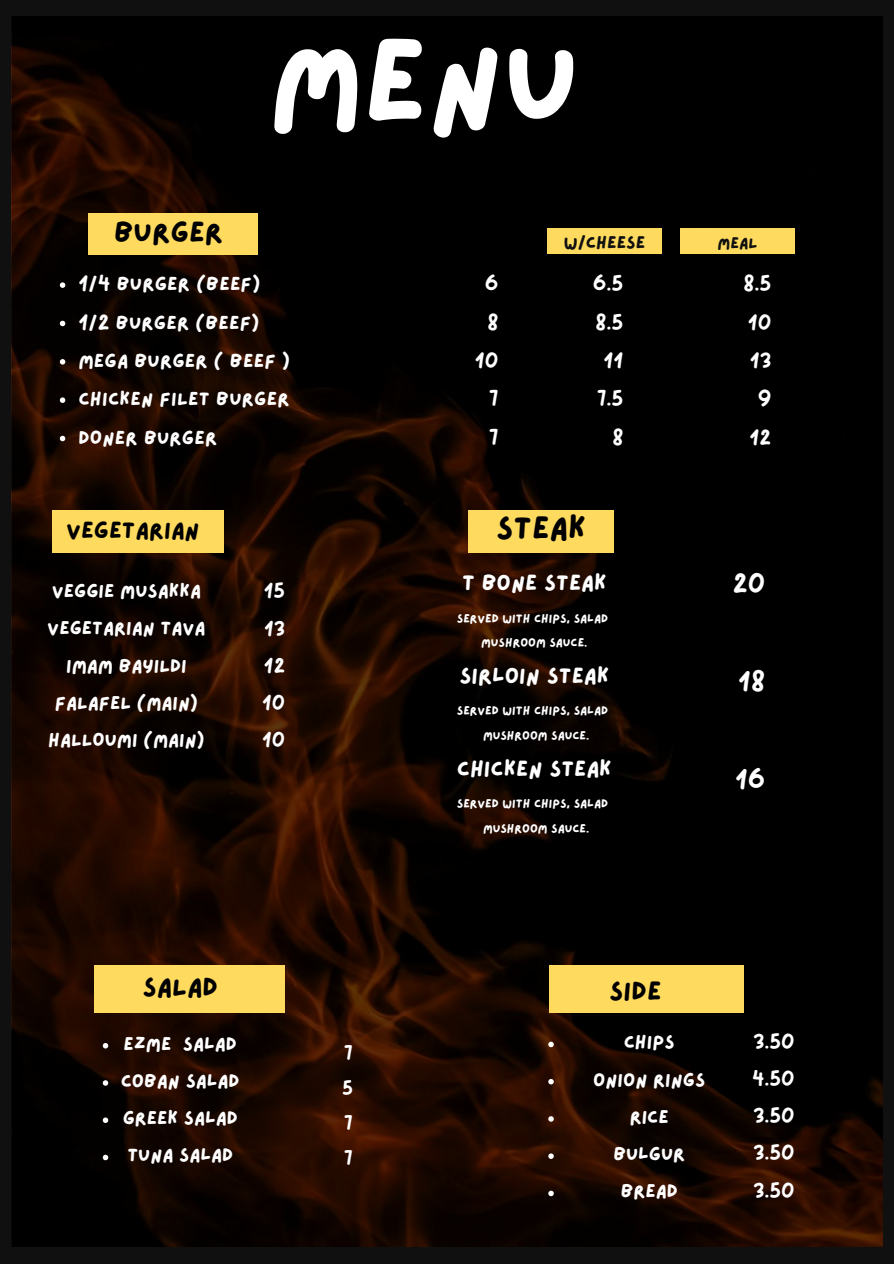
<style>
.page{position:relative;width:894px;height:1264px;background:#fff}
.page>*{position:absolute;margin:0;border:0;box-sizing:border-box;transform-origin:0 0}
.t1{font:118.8px "Lazydog";color:#fff}
.t2{font:32.25px "Lazydog";color:#000}
.t3{font:29.1px "Lazydog";color:#000}
.t4{font:26.55px "Lazydog";color:#000}
.t5{font:24.6px "Lazydog";color:#fff}
.t6{font:23.55px "Lazydog";color:#000}
.t7{font:22.35px "Lazydog";color:#fff}
.t8{font:19.2px/38.4px "Lazydog";letter-spacing:.01em;color:#fff;text-align:right}
.t9{font:19.05px/37.2px "Lazydog";color:#fff;text-align:center}
.t10{font:18.9px/37.2px "Lazydog";color:#fff;text-align:justify}
.t11{font:18.75px/37.2px "Lazydog";color:#fff;text-align:justify}
.t12{font:17.85px/35.1px "Lazydog";color:#fff;text-align:justify}
.t13{font:17.55px "Lazydog";color:#101010}
.t14{font:16.05px "Lazydog";color:#101010}
.t15{font:12.15px/24.2px "Lazydog";color:#fff}
.s1{font-size:26.55px}
</style>
<div class="page">
<div style="left:0;top:0;width:893px;height:1263px;background:#101010"></div>
<img style="left:12px;top:16px;width:869px;height:1230px">
<div style="left:88px;top:213px;width:170px;height:42px;background:#feda5e"></div>
<svg style="left:60px;top:282px;width:5px;height:6px"></svg>
<svg style="left:60px;top:321px;width:5px;height:5px"></svg>
<svg style="left:60px;top:359px;width:5px;height:5px"></svg>
<svg style="left:60px;top:397px;width:5px;height:6px"></svg>
<svg style="left:60px;top:436px;width:5px;height:5px"></svg>
<div style="left:547px;top:228px;width:114px;height:26px;background:#feda5e"></div>
<div style="left:680px;top:228px;width:114px;height:26px;background:#feda5e"></div>
<div style="left:52px;top:510px;width:171px;height:42px;background:#feda5e"></div>
<div style="left:95px;top:965px;width:190px;height:47px;background:#feda5e"></div>
<svg style="left:103px;top:1043px;width:5px;height:5px"></svg>
<svg style="left:103px;top:1080px;width:5px;height:5px"></svg>
<svg style="left:103px;top:1117px;width:5px;height:5px"></svg>
<svg style="left:103px;top:1154px;width:5px;height:6px"></svg>
<div style="left:549px;top:965px;width:194px;height:48px;background:#feda5e"></div>
<svg style="left:548px;top:1041px;width:5px;height:6px"></svg>
<svg style="left:548px;top:1078px;width:5px;height:6px"></svg>
<svg style="left:548px;top:1116px;width:5px;height:5px"></svg>
<svg style="left:548px;top:1153px;width:5px;height:5px"></svg>
<svg style="left:548px;top:1190px;width:5px;height:6px"></svg>
<div style="left:468px;top:510px;width:146px;height:42px;background:#feda5e"></div>
<h3 class="t3" style="left:114px;top:218px;width:111px">BURGER</h3>
<h1 class="t1" style="left:268px;top:25px;width:312px">MENU</h1>
<p class="t13" style="left:563px;top:234px;width:83px">W/CHEESE</p>
<p class="t14" style="left:717px;top:235px;width:41px">MEAL</p>
<p class="t8" style="left:78px;top:266px;width:213px;text-align:left">1/4 BURGER (BEEF)<br>1/2 BURGER (BEEF)<br>MEGA BURGER ( BEEF )<br>CHICKEN FILET BURGER<br>DONER BURGER</p>
<p class="t8" style="left:592px;top:266px;width:32px">6.5<br>8.5<br>11<br>7.5<br>8</p>
<p class="t8" style="left:474px;top:266px;width:25px">6<br>8<br>10<br>7<br>7</p>
<p class="t6" style="left:64px;top:518px;width:137px"><span class="s1">S</span>V<span class="s1">E</span>E <span class="s1">A</span>G E<span class="s1">F</span>T<span class="s1">O</span>A R<span class="s1">O</span>I<span class="s1">D</span>A N</p>
<p class="t9" style="left:47px;top:573px;width:160px">VEGGIE MUSAKKA<br>VEGETARIAN TAVA<br>IMAM BAYILDI<br>FALAFEL (MAIN)<br>HALLOUMI (MAIN)</p>
<p class="t11" style="left:262px;top:573px;width:25px">15<br>13<br>12<br>10<br>10</p>
<h2 class="t2" style="left:496px;top:513px;width:91px">STEAK</h2>
<p class="t7" style="left:462px;top:572px;width:146px">T BONE STEAK</p>
<p class="t15" style="left:456px;top:606px;width:153px;text-align:center">SERVED WITH CHIPS, SALAD<br>MUSHROOM SAUCE.</p>
<p class="t7" style="left:459px;top:665px;width:151px">SIRLOIN STEAK</p>
<p class="t15" style="left:483px;top:699px;width:127px;text-indent:-26px">SERVED WITH CHIPS, SALAD<br>MUSHROOM SAUCE.</p>
<p class="t7" style="left:457px;top:758px;width:156px">CHICKEN STEAK</p>
<p class="t15" style="left:483px;top:792px;width:127px;text-indent:-26px">SERVED WITH CHIPS, SALAD<br>MUSHROOM SAUCE.</p>
<p class="t8" style="left:743px;top:266px;width:30px">8.5<br>10<br>13<br>9<br>12</p>
<p class="t5" style="left:732px;top:572px;width:34px">20</p>
<p class="t5" style="left:738px;top:670px;width:28px">18</p>
<p class="t5" style="left:734px;top:768px;width:32px">16</p>
<h3 class="t4" style="left:142px;top:974px;width:77px">SALAD</h3>
<p class="t9" style="left:121px;top:1025px;width:120px">EZME SALAD<br>COBAN SALAD<br>GREEK SALAD<br>TUNA SALAD</p>
<p class="t12" style="left:342px;top:1036px;width:12px">7<br>5<br>7<br>7</p>
<h3 class="t4" style="left:134px;top:982px;width:79px">PASTA</h3>
<h3 class="t4" style="left:609px;top:978px;width:54px">SIDE</h3>
<p class="t9" style="left:593px;top:1024px;width:114px">CHIPS<br>ONION RINGS<br>RICE<br>BULGUR<br>BREAD</p>
<p class="t10" style="left:752px;top:1023px;width:44px">3.50<br>4.50<br>3.50<br>3.50<br>3.50</p>
</div>
